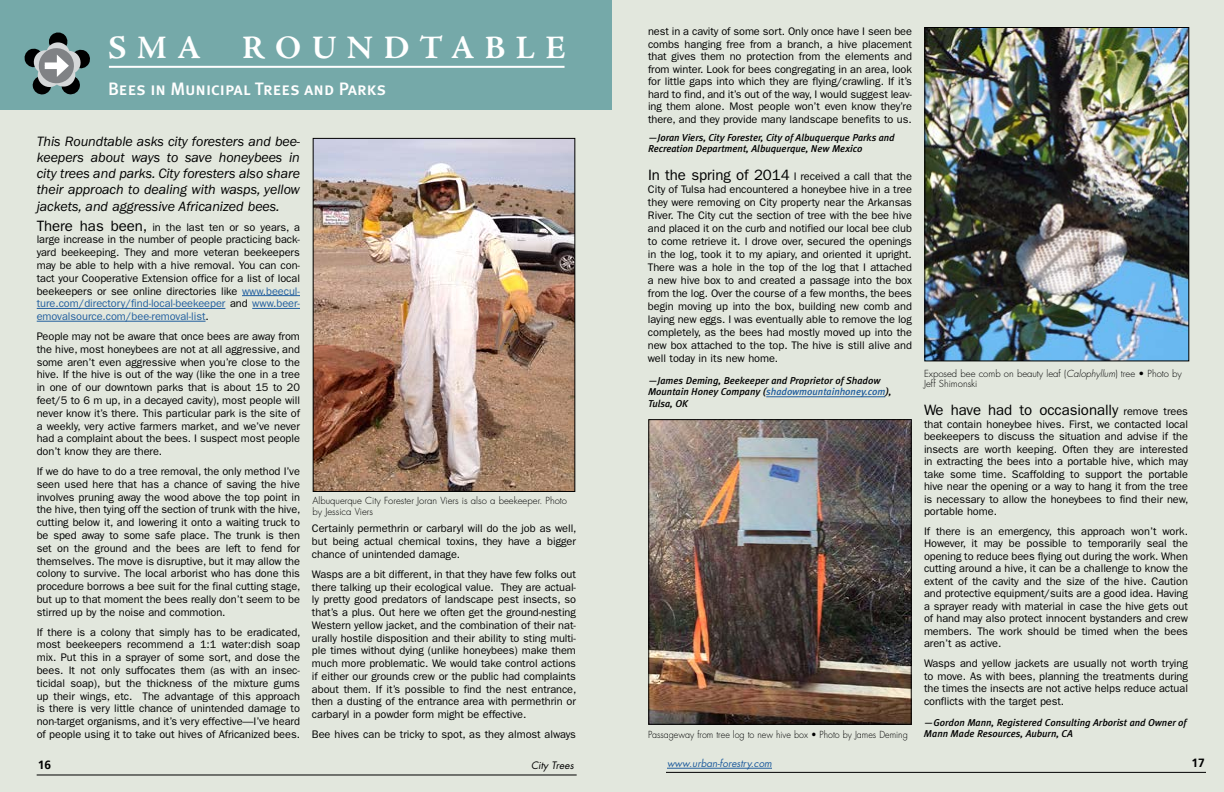
<style>
.page{position:relative;width:1224px;height:792px;background:#fff}
.page>*{position:absolute;margin:0;border:0;box-sizing:border-box;transform-origin:0 0}
.t1{font:700 33px "Adobe Jenson Pro";letter-spacing:.31em;color:#fff}
.t2{font:18px "Meta Plus Medium Caps";color:#fff}
.t3{font:15px "Franklin Gothic";letter-spacing:-.005em;color:#000}
.t4{font:italic 14px/16.3px "Franklin Gothic";letter-spacing:-.005em;color:#000;text-align:justify}
.t5{font:700 12px "Frutiger";color:#000}
.t6{font:11px/12.8px "Franklin Gothic";letter-spacing:-.005em;color:#000;text-align:justify}
.t7{font:italic 500 10px/11px "Meta Plus";color:#000}
.t8{font:italic 10px "Futura";color:#215e9e}
.t9{font:italic 10px "Futura";color:#000}
.t10{font:300 9.5px/10.5px "Futura";color:#000}
.t11{font:300 9.5px "Futura";color:#000;scale:.94 1}
.s1{font-size:15px}
.s2{color:#215e9e}
.s3{font-style:italic}
.s4{font-size:11px}
</style>
<div class="page">
<div style="left:0;top:0;width:612px;height:792px;background:#e2e7dd"></div>
<hr style="left:37px;top:774px;width:540px;height:1px;background:#000">
<div style="left:612px;top:0;width:612px;height:792px;background:#e2e7dd"></div>
<hr style="left:666px;top:772px;width:540px;height:1px;background:#000">
<hr style="left:667px;top:768px;width:105px;height:1px;background:#215e9e">
<hr style="left:242px;top:295px;width:58px;height:1px;background:#215e9e">
<hr style="left:37px;top:308px;width:188px;height:1px;background:#215e9e">
<hr style="left:252px;top:308px;width:48px;height:1px;background:#215e9e">
<hr style="left:37px;top:321px;width:169px;height:1px;background:#215e9e">
<div style="left:0;top:0;width:612px;height:109px;background:#75a9a9"></div>
<svg style="left:24px;top:32px;width:66px;height:63px"></svg>
<hr style="left:109px;top:66px;width:456px;height:2px;background:#fff">
<img style="left:315px;top:140px;width:258px;height:350px">
<div style="left:313px;top:138px;width:262px;height:354px;border:1px solid #000"></div>
<hr style="left:766px;top:397px;width:119px;height:1px;background:#215e9e">
<img style="left:650px;top:421px;width:260px;height:302px">
<div style="left:648px;top:419px;width:264px;height:306px;border:1px solid #000"></div>
<img style="left:926px;top:29px;width:261px;height:330px">
<div style="left:924px;top:27px;width:265px;height:334px;border:1px solid #000"></div>
<h1 class="t1" style="left:108px;top:29px;width:459px">SMA ROUNDTABLE</h1>
<h2 class="t2" style="left:108px;top:79px;width:280px">Bees in Municipal Trees and Parks</h2>
<p class="t4" style="left:37px;top:133px;width:265px">This Roundtable asks city foresters and bee&shy;keepers about ways to save honeybees in city trees and parks. City foresters also share their approach to dealing with wasps, yellow jackets, and aggressive Africanized bees.</p>
<p class="t6" style="left:37px;top:221px;width:265px"><span class="s1">There has been,</span> in the last ten or so years, a large increase in the number of people practicing back&shy;yard beekeeping. They and more veteran beekeepers may be able to help with a hive removal. You can con&shy;tact your Cooperative Extension office for a list of local beekeepers or see online directories like <span class="s2">www.beecul&shy;ture.com/directory/find-local-beekeeper</span> and <span class="s2">www.beer&shy;emovalsource.com/bee-removal-list</span>.</p>
<p class="t6" style="left:37px;top:330px;width:265px">People may not be aware that once bees are away from the hive, most honeybees are not at all aggressive, and some aren’t even aggressive when you’re close to the hive. If the hive is out of the way (like the one in a tree in one of our downtown parks that is about 15 to 20 feet/5 to 6 m up, in a decayed cavity), most people will never know it’s there. This particular park is the site of a weekly, very active farmers market, and we’ve never had a complaint about the bees. I suspect most people don’t know they are there.</p>
<p class="t6" style="left:37px;top:465px;width:265px">If we do have to do a tree removal, the only method I’ve seen used here that has a chance of saving the hive involves pruning away the wood above the top point in the hive, then tying off the section of trunk with the hive, cutting below it, and lowering it onto a waiting truck to be sped away to some safe place. The trunk is then set on the ground and the bees are left to fend for themselves. The move is disruptive, but it may allow the colony to survive. The local arborist who has done this procedure borrows a bee suit for the final cutting stage, but up to that moment the bees really don’t seem to be stirred up by the noise and commotion.</p>
<p class="t6" style="left:37px;top:626px;width:265px">If there is a colony that simply has to be eradicated, most beekeepers recommend a 1:1 water:dish soap mix. Put this in a sprayer of some sort, and dose the bees. It not only suffocates them (as with an insec&shy;ticidal soap), but the thickness of the mixture gums up their wings, etc. The advantage of this approach is there is very little chance of unintended damage to non-target organisms, and it’s very effective—I’ve heard of people using it to take out hives of Africanized bees.</p>
<p class="t10" style="left:312px;top:495px;width:256px">Albuquerque City Forester Joran Viers is also a beekeeper. Photo by Jessica Viers</p>
<p class="t6" style="left:312px;top:522px;width:266px">Certainly permethrin or carbaryl will do the job as well, but being actual chemical toxins, they have a bigger chance of unintended damage.</p>
<p class="t6" style="left:312px;top:568px;width:266px">Wasps are a bit different, in that they have few folks out there talking up their ecological value. They are actual&shy;ly pretty good predators of landscape pest insects, so that’s a plus. Out here we often get the ground-nesting Western yellow jacket, and the combination of their nat&shy;urally hostile disposition and their ability to sting multi&shy;ple times without dying (unlike honeybees) make them much more problematic. We would take control actions if either our grounds crew or the public had complaints about them. If it’s possible to find the nest entrance, then a dusting of the entrance area with permethrin or carbaryl in a powder form might be effective.</p>
<p class="t6" style="left:312px;top:728px;width:266px">Bee hives can be tricky to spot, as they almost always</p>
<p class="t6" style="left:648px;top:25px;width:266px;line-height:12.5px">nest in a cavity of some sort. Only once have I seen bee combs hanging free from a branch, a hive placement that gives them no protection from the elements and from winter. Look for bees congregating in an area, look for little gaps into which they are flying/crawling. If it’s hard to find, and it’s out of the way, I would suggest leav&shy;ing them alone. Most people won’t even know they’re there, and they provide many landscape benefits to us.</p>
<p class="t7" style="left:648px;top:132px;width:248px">—Joran Viers, City Forester, City of Albuquerque Parks and<br>Recreation Department, Albuquerque, New Mexico</p>
<p class="t6" style="left:648px;top:170px;width:266px"><span class="s1">In the spring of 2014</span> I received a call that the City of Tulsa had encountered a honeybee hive in a tree they were removing on City property near the Arkansas River. The City cut the section of tree with the bee hive and placed it on the curb and notified our local bee club to come retrieve it. I drove over, secured the openings in the log, took it to my apiary, and oriented it upright.<br>There was a hole in the top of the log that I attached a new hive box to and created a passage into the box from the log. Over the course of a few months, the bees begin moving up into the box, building new comb and laying new eggs. I was eventually able to remove the log completely, as the bees had mostly moved up into the new box attached to the top. The hive is still alive and well today in its new home.</p>
<p class="t7" style="left:648px;top:375px;width:245px;line-height:11.4px">—James Deming, Beekeeper and Proprietor of Shadow<br>Mountain Honey Company (<span class="s2">shadowmountainhoney.com</span>),<br>Tulsa, OK</p>
<p class="t11" style="left:648px;top:728px;width:278px">Passageway from tree log to new hive box • Photo by James Deming</p>
<p class="t10" style="left:924px;top:368px;width:260px">Exposed bee comb on beauty leaf (<span class="s3">Calophyllum</span>) tree • Photo by<br>Jeff Shimonski</p>
<h3 class="t3" style="left:924px;top:402px;width:266px">We have had to occasionally <span class="s4">remove trees</span></h3>
<p class="t6" style="left:924px;top:418px;width:266px;line-height:12.5px">that contain honeybee hives. First, we contacted local beekeepers to discuss the situation and advise if the insects are worth keeping. Often they are interested in extracting the bees into a portable hive, which may take some time. Scaffolding to support the portable hive near the opening or a way to hang it from the tree is necessary to allow the honeybees to find their new, portable home.</p>
<p class="t6" style="left:924px;top:525px;width:266px;line-height:12.5px">If there is an emergency, this approach won’t work.<br>However, it may be possible to temporarily seal the opening to reduce bees flying out during the work. When cutting around a hive, it can be a challenge to know the extent of the cavity and the size of the hive. Caution and protective equipment/suits are a good idea. Having a sprayer ready with material in case the hive gets out of hand may also protect innocent bystanders and crew members. The work should be timed when the bees aren’t as active.</p>
<p class="t6" style="left:924px;top:657px;width:266px;line-height:12.5px">Wasps and yellow jackets are usually not worth trying to move. As with bees, planning the treatments during the times the insects are not active helps reduce actual conflicts with the target pest.</p>
<p class="t7" style="left:924px;top:717px;width:264px">—Gordon Mann, Registered Consulting Arborist and Owner of<br>Mann Made Resources, Auburn, CA</p>
<p class="t5" style="left:38px;top:758px;width:15px">16</p>
<p class="t9" style="left:531px;top:759px;width:44px">City Trees</p>
<p class="t8" style="left:667px;top:756px;width:107px">www.urban-forestry.com</p>
<p class="t5" style="left:1192px;top:755px;width:15px">17</p>
</div>
